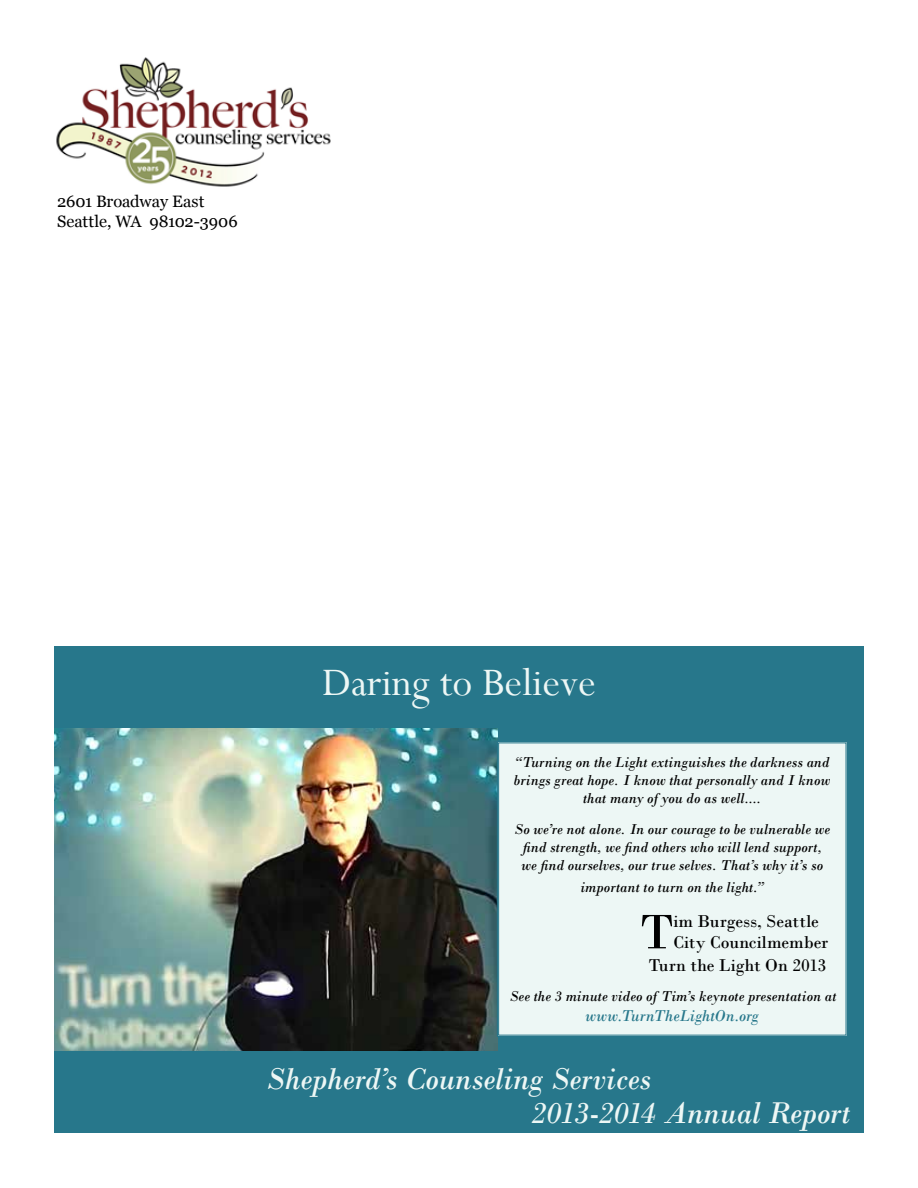
<style>
.page{position:relative;width:918px;height:1188px;background:#fff}
.page>*{position:absolute;margin:0;border:0;box-sizing:border-box;transform-origin:0 0}
.t1{font:51px "Bodoni";color:#000}
.t2{font:43.5px "Perpetua";color:#edf7f5}
.t3{font:italic 31.5px/34.5px "Bodoni";letter-spacing:-.01em;color:#edf7f5}
.t4{font:18px/21.6px "Bodoni";color:#000}
.t5{font:16.5px/19.8px "Georgia";letter-spacing:-.005em;color:#000}
.t6{font:italic 16.5px "Bodoni";color:#27778b}
.t7{font:italic 15px/18px "Bodoni";letter-spacing:.005em;color:#000;text-align:center}
</style>
<div class="page">
<div style="left:54px;top:698px;width:810px;height:372px;background:#27778b"></div>
<img style="left:56px;top:57px;width:275px;height:130px">
<img style="left:54px;top:728px;width:443px;height:323px">
<div style="left:54px;top:646px;width:810px;height:82px;background:#27778b"></div>
<div style="left:54px;top:1051px;width:810px;height:81px;background:#27778b"></div>
<svg style="left:497px;top:742px;width:350px;height:294px;background:#ddecec"></svg>
<p class="t5" style="left:57px;top:192px;width:182px">2601 Broadway East<br>Seattle, WA 98102-3906</p>
<h2 class="t2" style="left:322px;top:655px;width:275px">Daring to Believe</h2>
<p class="t7" style="left:514px;top:753px;width:318px">“Turning on the Light extinguishes the darkness and brings great hope. I know that personally and I know that many of you do as well....</p>
<p class="t7" style="left:515px;top:820px;width:317px">So we’re not alone. In our courage to be vulnerable we find strength, we find others who will lend support, we find ourselves, our true selves. That’s why it’s so</p>
<p class="t7" style="left:580px;top:878px;width:185px">important to turn on the light.”</p>
<h1 class="t1" style="left:640px;top:902px;width:34px">T</h1>
<p class="t4" style="left:673px;top:910px;width:156px">im Burgess, Seattle<br>City Councilmember</p>
<p class="t4" style="left:649px;top:955px;width:179px">Turn the Light On 2013</p>
<p class="t7" style="left:510px;top:987px;width:328px">See the 3 minute video of Tim’s keynote presentation at</p>
<p class="t6" style="left:586px;top:1006px;width:175px">www.TurnTheLightOn.org</p>
<h3 class="t3" style="left:531px;top:1061px;width:321px;text-indent:-265px">Shepherd’s Counseling Services<br>2013-2014 Annual Report</h3>
</div>
